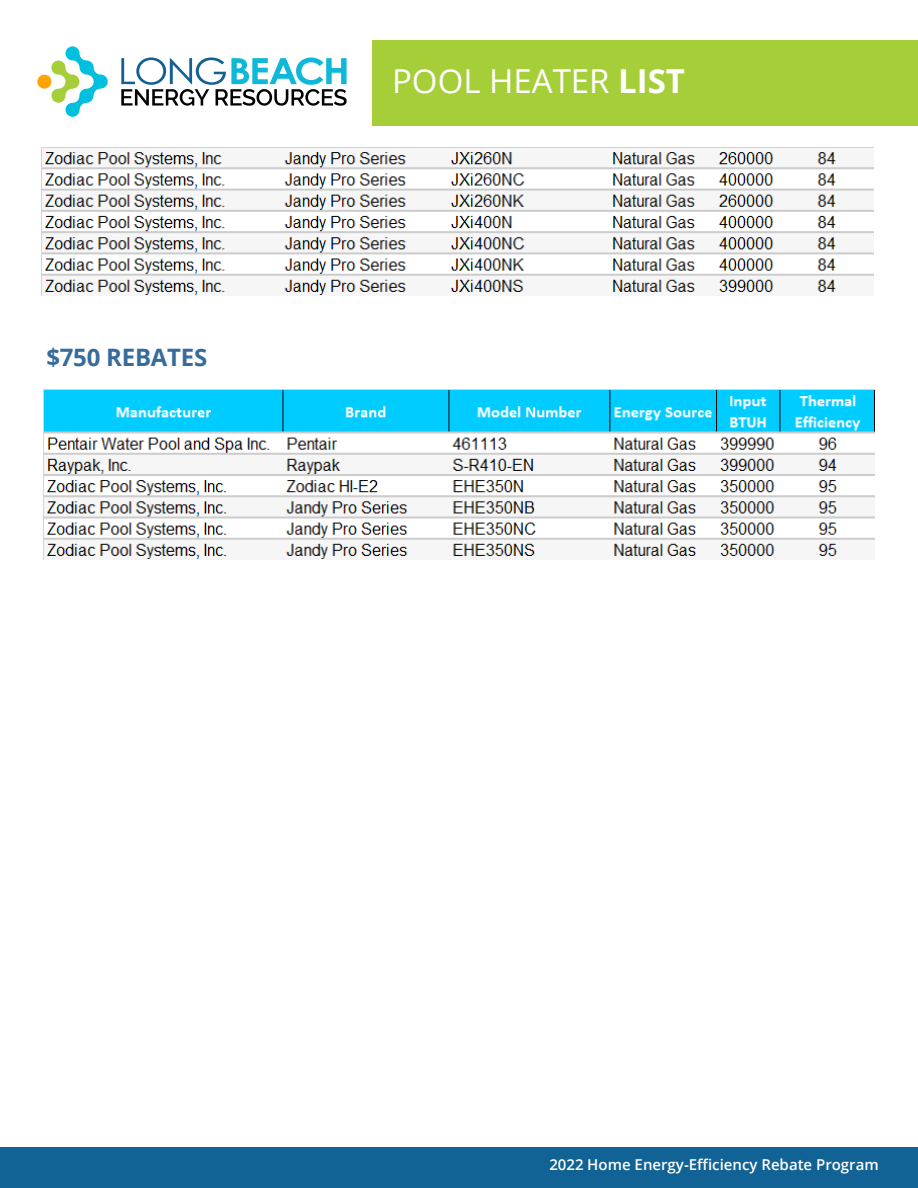
<style>
.page{position:relative;width:918px;height:1188px;background:#fff}
.page>*{position:absolute;margin:0;border:0;box-sizing:border-box;transform-origin:0 0}
.t1{font:33px "Open Sans";color:#fff}
.t2{font:700 24px "Open Sans";letter-spacing:-.01em;color:#366b9c}
.t3{font:600 15px "Open Sans";color:#fff}
.s1{font-weight:700}
</style>
<div class="page">
<svg style="left:121px;top:57px;width:226px;height:49px"></svg>
<svg style="left:37px;top:46px;width:71px;height:71px"></svg>
<div style="left:373px;top:40px;width:545px;height:86px;background:#a6ce39"></div>
<div style="left:0;top:1148px;width:918px;height:40px;background:#116295"></div>
<img style="left:42px;top:148px;width:831px;height:147px">
<img style="left:44px;top:390px;width:830px;height:169px">
<h2 class="t2" style="left:46px;top:340px;width:162px">$750 REBATES</h2>
<h1 class="t1" style="left:392px;top:58px;width:295px">POOL HEATER <span class="s1">LIST</span></h1>
<p class="t3" style="left:549px;top:1155px;width:331px">2022 Home Energy-Efficiency Rebate Program</p>
</div>
